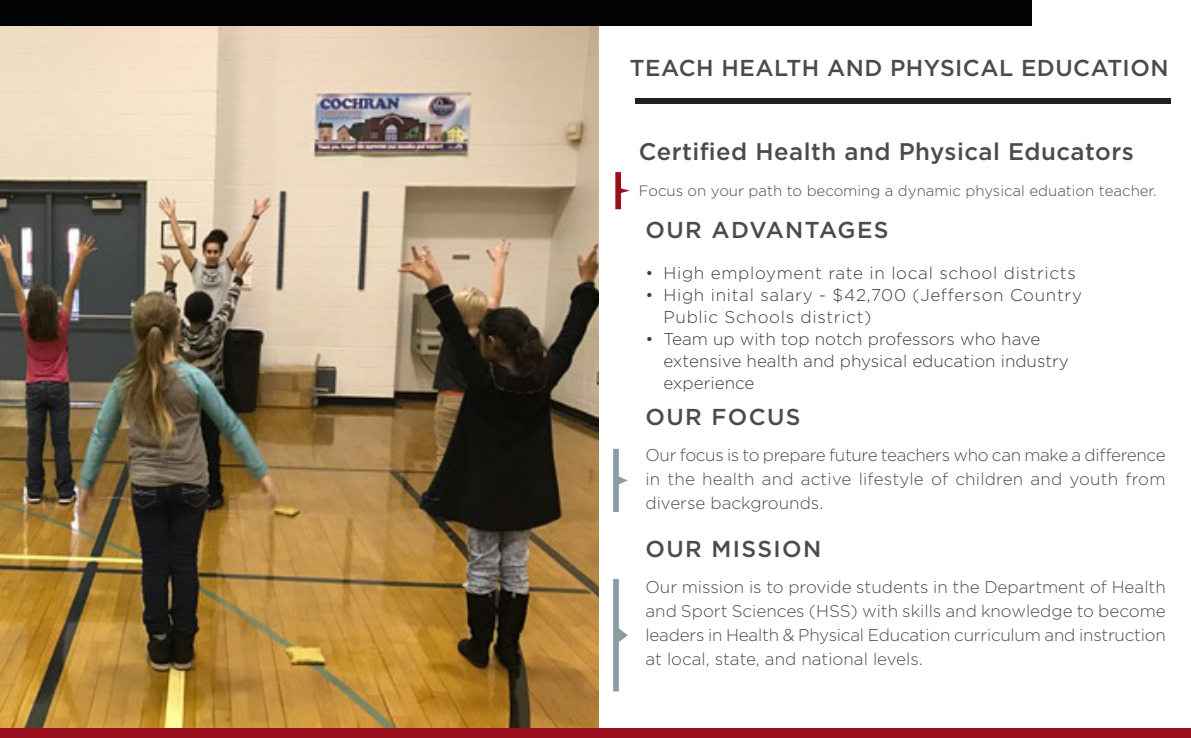
<style>
.page{position:relative;width:1191px;height:738px;background:#fff}
.page>*{position:absolute;margin:0;border:0;box-sizing:border-box;transform-origin:0 0}
.Body{font:500 24px "Gotham";letter-spacing:.02em;color:#4a4c4c}
.Heading_Master{font:500 23px "Gotham";letter-spacing:.02em;color:#4a4c4c}
.Body-2{font:500 23px "Gotham";letter-spacing:.06em;color:#4a4c4c}
.Heading_Master-2{font:500 23px "Gotham";letter-spacing:.06em;color:#4a4c4c}
.Body-3{font:300 17px/24px "Gotham";color:#4a4c4c;text-align:justify}
.t1{font:300 17px/22px "Gotham";letter-spacing:.025em;color:#3e3e3f}
.t2{font:300 17px/22px "Gotham";color:#3e3e3f}
.Body-4{font:300 15px "Gotham";color:#4a4c4c}
</style>
<div class="page">
<div style="left:635px;top:98px;width:536px;height:5px;background:#231f20"></div>
<svg style="left:615px;top:172px;width:15px;height:37px"></svg>
<svg style="left:613px;top:448px;width:15px;height:63px"></svg>
<img style="left:0;top:26px;width:598px;height:702px">
<svg style="left:613px;top:579px;width:15px;height:112px"></svg>
<div style="left:0;top:728px;width:1191px;height:9px;background:#9a0f1e"></div>
<div style="left:0;top:0;width:1031px;height:26px;background:#010203"></div>
<p class="Heading_Master" style="left:630px;top:53px;width:540px">TEACH HEALTH AND PHYSICAL EDUCATION</p>
<p class="Body" style="left:639px;top:136px;width:496px">Certified Health and Physical Educators</p>
<p class="Body-4" style="left:639px;top:181px;width:519px">Focus on your path to becoming a dynamic physical eduation teacher.</p>
<p class="Heading_Master-2" style="left:645px;top:215px;width:244px">OUR ADVANTAGES</p>
<p class="t1" style="left:645px;top:261px;width:432px">• High employment rate in local school districts</p>
<p class="t1" style="left:663px;top:283px;width:420px;text-indent:-18px">• High inital salary - $42,700 (Jefferson Country<br>Public Schools district)</p>
<p class="t2" style="left:663px;top:327px;width:407px;text-indent:-18px">• Team up with top notch professors who have extensive health and physical education industry experience</p>
<p class="Body-2" style="left:645px;top:401px;width:157px">OUR FOCUS</p>
<p class="Body-3" style="left:645px;top:442px;width:521px">Our focus is to prepare future teachers who can make a difference in the health and active lifestyle of children and youth from diverse backgrounds.</p>
<p class="Body-2" style="left:645px;top:533px;width:177px">OUR MISSION</p>
<p class="Body-3" style="left:645px;top:574px;width:522px">Our mission is to provide students in the Department of Health and Sport Sciences (HSS) with skills and knowledge to become leaders in Health &amp; Physical Education curriculum and instruction at local, state, and national levels.</p>
</div>
